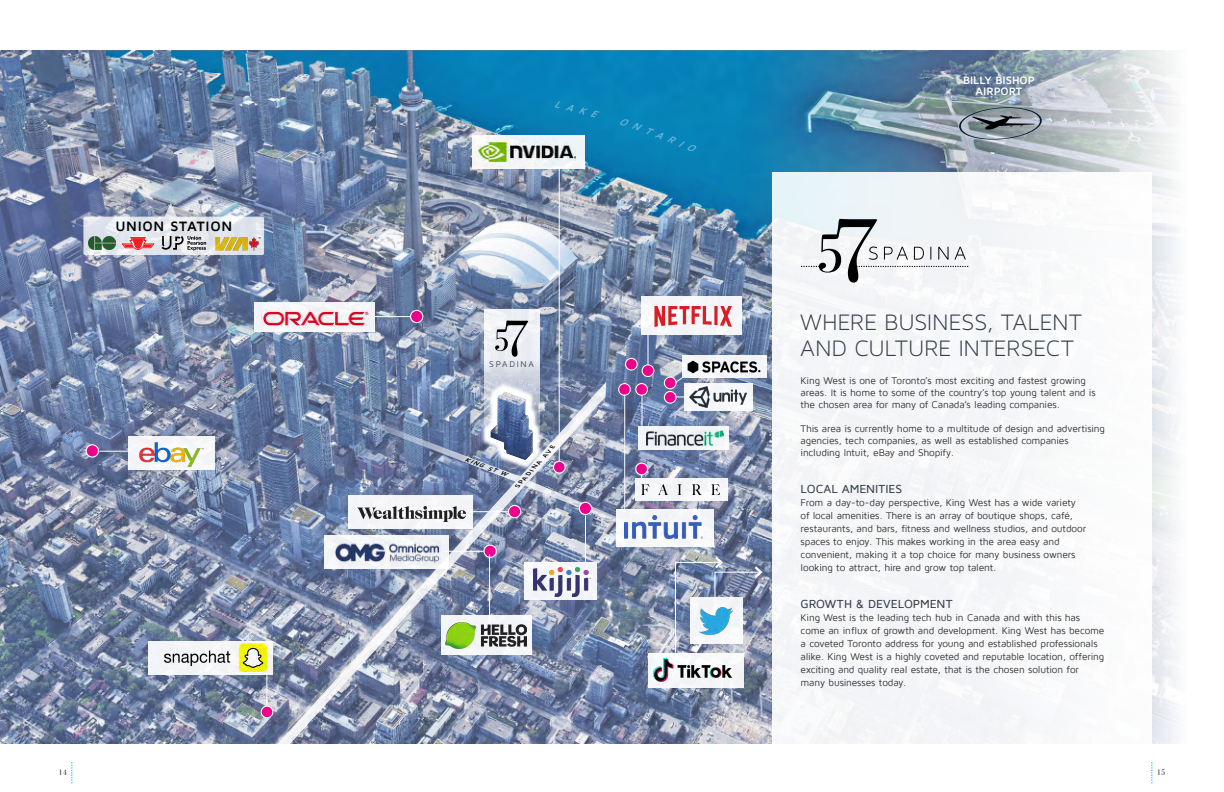
<style>
.page{position:relative;width:1224px;height:792px;background:#fff}
.page>*{position:absolute;margin:0;border:0;box-sizing:border-box;transform-origin:0 0}
.t1{font:24px/26px "Maven Pro Light 300";letter-spacing:.005em;color:#363e47}
.t2{font:700 14px "Maven Pro";letter-spacing:.04em;color:#000}
.t3{font:500 12px "Maven Pro";letter-spacing:-.005em;color:#363e47}
.t4{font:700 11px/11px "Maven Pro";letter-spacing:-.005em;color:#fff;text-align:center}
.t5{font:10px/13px "Maven Pro";letter-spacing:-.015em;color:#323232}
.t6{font:8.5px "Maven Pro";letter-spacing:.2em;color:#454c53}
.t7{font:8px "Bodoni Svty Two ITCTT";color:#363e47}
.t8{font:italic 700 6px "Maven Pro";color:#000;scale:1.1 1}
</style>
<div class="page">
<svg style="left:72px;top:762px;width:1px;height:21px"></svg>
<svg style="left:1152px;top:762px;width:1px;height:21px"></svg>
<img style="left:0;top:51px;width:1177px;height:692px">
<div style="left:772px;top:173px;width:380px;height:583px;background:#f7f8fa"></div>
<svg style="left:801px;top:245px;width:167px;height:38px"></svg>
<svg style="left:266px;top:653px;width:340px;height:91px;background:#848ea9"></svg>
<img style="left:413px;top:51px;width:604px;height:194px">
<svg style="left:265px;top:51px;width:143px;height:60px;background:#4c86af"></svg>
<div style="left:261px;top:706px;width:12px;height:12px;background:#ec008c;border-radius:50%"></div>
<div style="left:261px;top:706px;width:12px;height:12px;border:1px solid #fff;border-radius:50%"></div>
<div style="left:86px;top:445px;width:12px;height:12px;background:#ec008c;border-radius:50%"></div>
<div style="left:86px;top:444px;width:13px;height:14px;border:1px solid #fff;border-radius:50%"></div>
<svg style="left:232px;top:51px;width:17px;height:32px"></svg>
<svg style="left:170px;top:51px;width:55px;height:48px;background:#4880a8"></svg>
<svg style="left:105px;top:51px;width:48px;height:8px"></svg>
<hr style="left:266px;top:673px;width:1px;height:33px;background:#fff">
<hr style="left:559px;top:167px;width:1px;height:294px;background:#fff">
<hr style="left:99px;top:451px;width:31px;height:1px;background:#fff">
<div style="left:648px;top:653px;width:95px;height:35px;background:#f6f7f9"></div>
<div style="left:254px;top:302px;width:121px;height:30px;background:#f5f7f9"></div>
<div style="left:148px;top:641px;width:125px;height:34px;background:#f3f4f7"></div>
<div style="left:473px;top:135px;width:112px;height:33px;background:#eff5f9"></div>
<div style="left:129px;top:436px;width:86px;height:34px;background:#f4f5f7"></div>
<div style="left:642px;top:296px;width:100px;height:39px;background:#f3f5f7"></div>
<svg style="left:226px;top:303px;width:546px;height:350px;background:#8894b0"></svg>
<img style="left:625px;top:516px;width:77px;height:22px">
<img style="left:654px;top:659px;width:77px;height:22px">
<img style="left:696px;top:602px;width:39px;height:39px">
<img style="left:646px;top:431px;width:78px;height:14px">
<img style="left:642px;top:485px;width:77px;height:9px">
<img style="left:534px;top:567px;width:56px;height:30px">
<img style="left:358px;top:506px;width:107px;height:16px">
<img style="left:333px;top:537px;width:108px;height:27px">
<img style="left:262px;top:308px;width:107px;height:18px">
<img style="left:164px;top:649px;width:68px;height:18px">
<img style="left:232px;top:643px;width:40px;height:28px">
<img style="left:479px;top:138px;width:97px;height:28px">
<img style="left:139px;top:442px;width:65px;height:25px">
<div style="left:684px;top:383px;width:69px;height:27px;background:#f6f7f9"></div>
<img style="left:689px;top:387px;width:57px;height:21px">
<div style="left:683px;top:356px;width:84px;height:22px;background:#f4f6f8"></div>
<img style="left:687px;top:353px;width:75px;height:21px">
<svg style="left:942px;top:100px;width:117px;height:47px;background:#929da5"></svg>
<hr style="left:489px;top:554px;width:1px;height:71px;background:#fff">
<div style="left:441px;top:616px;width:90px;height:39px;background:#f4f5f8"></div>
<img style="left:445px;top:622px;width:82px;height:27px">
<svg style="left:84px;top:217px;width:180px;height:37px;background:#e2e5ea"></svg>
<div style="left:84px;top:217px;width:180px;height:38px;border:1px solid #fff"></div>
<svg style="left:163px;top:202px;width:15px;height:18px"></svg>
<img style="left:88px;top:237px;width:27px;height:13px">
<svg style="left:120px;top:235px;width:36px;height:17px"></svg>
<img style="left:215px;top:238px;width:46px;height:12px">
<svg style="left:162px;top:236px;width:44px;height:15px"></svg>
<svg style="left:555px;top:101px;width:45px;height:16px"></svg>
<div style="left:619px;top:119px;width:79px;height:33px;background:#0684b9"></div>
<h2 class="t2" style="left:115px;top:219px;width:118px">UNION STATION</h2>
<p class="t6" style="left:489px;top:359px;width:46px">SPADINA</p>
<p class="t8" style="left:514px;top:485px;width:52px;rotate:-48deg">SPADINA AVE</p>
<p class="t8" style="left:466px;top:456px;width:42px;rotate:21deg">KING ST W</p>
<p class="t4" style="left:963px;top:75px;width:73px">BILLY BISHOP<br>AIRPORT</p>
<h1 class="t1" style="left:800px;top:309px;width:283px">WHERE BUSINESS, TALENT<br>AND CULTURE INTERSECT</h1>
<p class="t5" style="left:801px;top:374px;width:297px;line-height:12px">King West is one of Toronto’s most exciting and fastest growing areas. It is home to some of the country’s top young talent and is the chosen area for many of Canada’s leading companies.</p>
<p class="t5" style="left:801px;top:422px;width:306px;line-height:12px">This area is currently home to a multitude of design and advertising agencies, tech companies, as well as established companies including Intuit, eBay and Shopify.</p>
<p class="t3" style="left:801px;top:482px;width:103px">LOCAL AMENITIES</p>
<p class="t5" style="left:801px;top:496px;width:287px">From a day-to-day perspective, King West has a wide variety of local amenities. There is an array of boutique shops, café, restaurants, and bars, fitness and wellness studios, and outdoor spaces to enjoy. This makes working in the area easy and convenient, making it a top choice for many business owners looking to attract, hire and grow top talent.</p>
<p class="t3" style="left:801px;top:597px;width:153px">GROWTH &amp; DEVELOPMENT</p>
<p class="t5" style="left:801px;top:611px;width:305px">King West is the leading tech hub in Canada and with this has come an influx of growth and development. King West has become a coveted Toronto address for young and established professionals alike. King West is a highly coveted and reputable location, offering exciting and quality real estate, that is the chosen solution for many businesses today.</p>
<p class="t7" style="left:58px;top:766px;width:10px">14</p>
<p class="t7" style="left:1157px;top:766px;width:10px">15</p>
</div>
